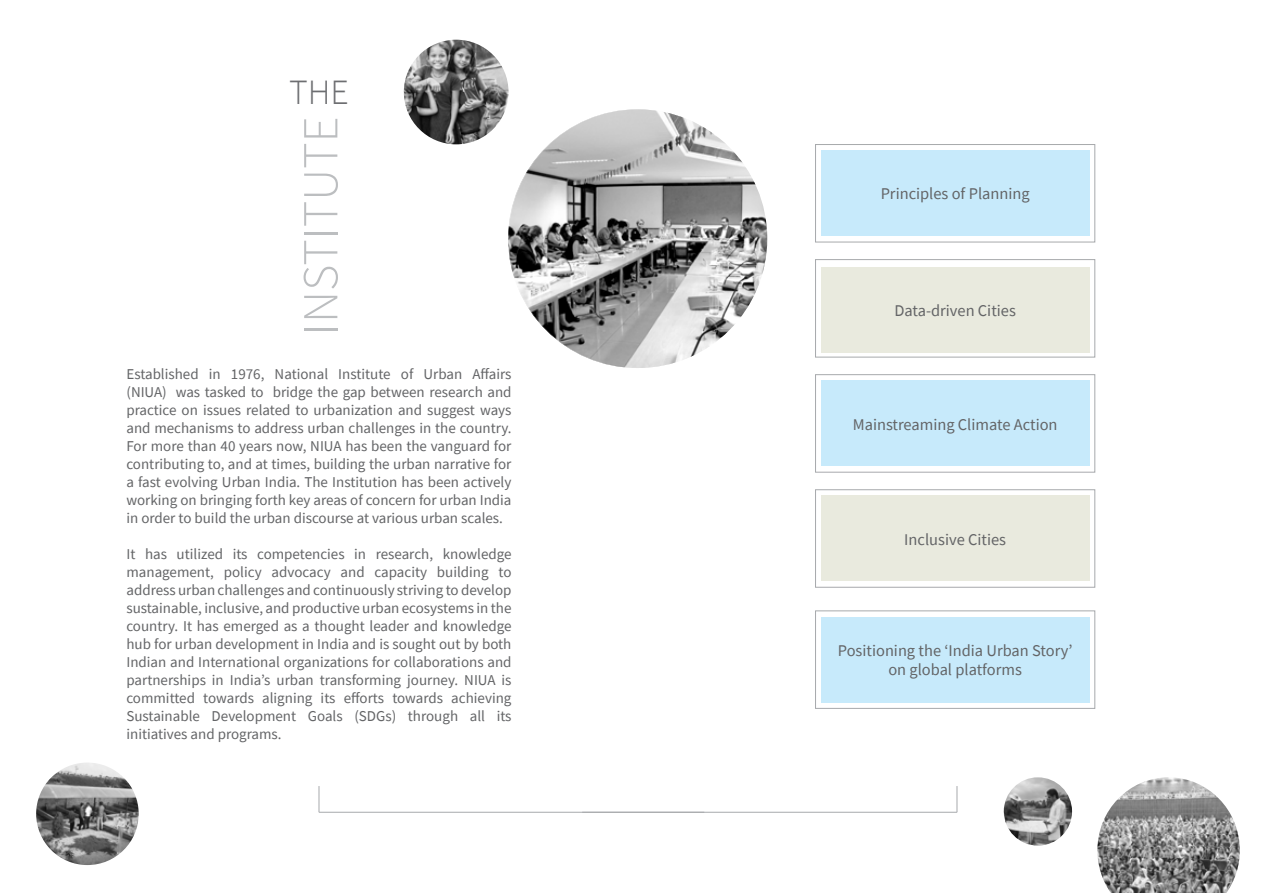
<style>
.page{position:relative;width:1276px;height:893px;background:#fff}
.page>*{position:absolute;margin:0;border:0;box-sizing:border-box;transform-origin:0 0}
.t1{font:300 50.4px "Source Sans Pro";color:#bcbec0}
.t2{font:300 35.7px "Source Sans Pro";color:#6d6e71}
.t3{font:16.35px/18.9px "Source Sans Pro";color:#636466;text-align:center}
.t4{font:15px/18px "Source Sans Pro";color:#636466;text-align:justify}
</style>
<div class="page">
<hr style="left:582px;top:812px;width:375px;height:1px;background:#a7a9ac">
<div style="left:815px;top:611px;width:280px;height:97px;border:1px solid #a7a9ac"></div>
<div style="left:815px;top:374px;width:280px;height:98px;border:1px solid #a7a9ac"></div>
<div style="left:815px;top:259px;width:280px;height:98px;border:1px solid #a7a9ac"></div>
<div style="left:815px;top:144px;width:280px;height:98px;border:1px solid #a7a9ac"></div>
<div style="left:821px;top:151px;width:268px;height:85px;background:#c7eafb"></div>
<div style="left:821px;top:267px;width:268px;height:85px;background:#e9eade"></div>
<div style="left:821px;top:381px;width:268px;height:85px;background:#c7eafb"></div>
<div style="left:821px;top:496px;width:268px;height:85px;background:#e9eade"></div>
<div style="left:821px;top:617px;width:268px;height:85px;background:#c7eafb"></div>
<svg style="left:956px;top:786px;width:1px;height:26px"></svg>
<img style="left:1097px;top:777px;width:142px;height:116px">
<img style="left:1003px;top:777px;width:69px;height:69px;border-radius:34px">
<hr style="left:319px;top:812px;width:385px;height:1px;background:#a7a9ac">
<svg style="left:319px;top:786px;width:1px;height:26px"></svg>
<img style="left:508px;top:109px;width:259px;height:259px;border-radius:129px">
<img style="left:404px;top:40px;width:104px;height:104px;border-radius:52px">
<img style="left:36px;top:762px;width:103px;height:103px;border-radius:51px">
<h2 class="t2" style="left:289px;top:70px;width:61px">THE</h2>
<h1 class="t1" style="left:290px;top:335px;width:220px;rotate:-90deg">INSTITUTE</h1>
<p class="t4" style="left:126px;top:365px;width:387px">Established in 1976, National Institute of Urban Affairs (NIUA) was tasked to bridge the gap between research and practice on issues related to urbanization and suggest ways and mechanisms to address urban challenges in the country.<br>For more than 40 years now, NIUA has been the vanguard for contributing to, and at times, building the urban narrative for a fast evolving Urban India. The Institution has been actively working on bringing forth key areas of concern for urban India in order to build the urban discourse at various urban scales.</p>
<p class="t4" style="left:126px;top:545px;width:387px">It has utilized its competencies in research, knowledge management, policy advocacy and capacity building to address urban challenges and continuously striving to develop sustainable, inclusive, and productive urban ecosystems in the country. It has emerged as a thought leader and knowledge hub for urban development in India and is sought out by both Indian and International organizations for collaborations and partnerships in India’s urban transforming journey. NIUA is committed towards aligning its efforts towards achieving Sustainable Development Goals (SDGs) through all its initiatives and programs.</p>
<p class="t3" style="left:880px;top:184px;width:150px">Principles of Planning</p>
<p class="t3" style="left:894px;top:301px;width:123px">Data-driven Cities</p>
<p class="t3" style="left:853px;top:415px;width:206px">Mainstreaming Climate Action</p>
<p class="t3" style="left:904px;top:530px;width:103px">Inclusive Cities</p>
<p class="t3" style="left:838px;top:641px;width:236px">Positioning the ‘India Urban Story’ on global platforms</p>
</div>
